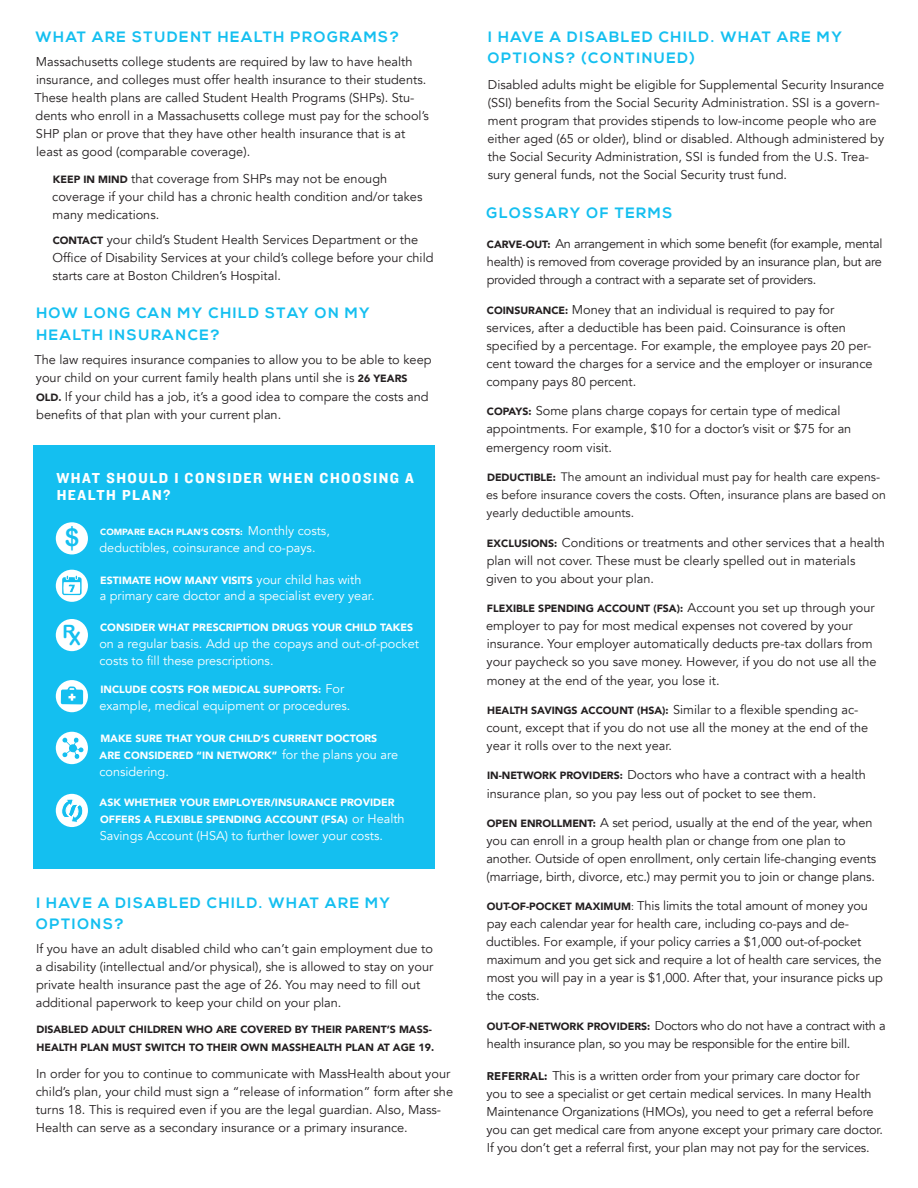
<style>
.page{position:relative;width:918px;height:1188px;background:#fff}
.page>*{position:absolute;margin:0;border:0;box-sizing:border-box;transform-origin:0 0}
.t1{font:24.6px "Arial Rounded MT Bold";color:#14bff0}
.t2{font:18.3px "Arial Rounded MT Bold";color:#14bff0}
.t3{font:700 15px/21.3px "Nexa";letter-spacing:.1em;color:#14bff0}
.t4{font:15px/17.1px "Knockout HTF51 Middleweight";letter-spacing:.1em;color:#fff}
.t5{font:12.75px/18px "Avenir";color:#231f20}
.t6{font:12.75px/18px "Avenir";letter-spacing:-.02em;color:#231f20}
.t7{font:12.6px/16.8px "Avenir";color:#fff}
.t8{font:12.15px/18.1px "Avenir";color:#231f20}
.t9{font:900 10.5px/16.8px "Avenir";color:#fff}
.t10{font:900 10.5px/18.3px "Avenir";color:#231f20}
.t11{font:900 9px "Avenir";color:#fff}
.s1{font-weight:900;font-size:10.5px}
.s2{font-weight:400;font-size:12.6px}
.s3{font-weight:400;font-size:12.75px}
.s4{font-size:10.5px}
.s5{font-weight:900;font-size:11.25px}
</style>
<div class="page">
<div style="left:33px;top:445px;width:402px;height:424px;background:#14bff0"></div>
<div style="left:56px;top:570px;width:32px;height:32px;background:#fff;border-radius:50%"></div>
<svg style="left:62px;top:576px;width:20px;height:19px"></svg>
<div style="left:56px;top:522px;width:32px;height:32px;background:#fff;border-radius:50%"></div>
<div style="left:56px;top:619px;width:32px;height:32px;background:#fff;border-radius:50%"></div>
<div style="left:56px;top:680px;width:32px;height:32px;background:#fff;border-radius:50%"></div>
<svg style="left:61px;top:686px;width:22px;height:19px"></svg>
<div style="left:56px;top:732px;width:32px;height:32px;background:#fff;border-radius:50%"></div>
<svg style="left:63px;top:738px;width:20px;height:21px"></svg>
<div style="left:56px;top:794px;width:32px;height:33px;background:#fff;border-radius:50%"></div>
<svg style="left:59px;top:799px;width:24px;height:24px"></svg>
<p class="t3" style="left:35px;top:27px;width:365px">WHAT ARE STUDENT HEALTH PROGRAMS?</p>
<p class="t5" style="left:34px;top:53px;width:396px">Massachusetts college students are required by law to have health insurance, and colleges must offer health insurance to their students.<br>These health plans are called Student Health Programs (SHPs). Stu&shy;dents who enroll in a Massachusetts college must pay for the school’s SHP plan or prove that they have other health insurance that is at least as good (comparable coverage).</p>
<p class="t5" style="left:52px;top:170px;width:372px"><span class="s1">KEEP IN MIND</span> that coverage from SHPs may not be enough coverage if your child has a chronic health condition and/or takes many medications.</p>
<p class="t5" style="left:52px;top:231px;width:383px"><span class="s1">CONTACT</span> your child’s Student Health Services Department or the<br>Office of Disability Services at your child’s college before your child starts care at Boston Children’s Hospital.</p>
<p class="t3" style="left:36px;top:303px;width:335px">HOW LONG CAN MY CHILD STAY ON MY<br>HEALTH INSURANCE?</p>
<p class="t5" style="left:34px;top:351px;width:399px">The law requires insurance companies to allow you to be able to keep your child on your current family health plans until she is <span class="s1">26 YEARS OLD.</span> If your child has a job, it’s a good idea to compare the costs and benefits of that plan with your current plan.</p>
<p class="t4" style="left:56px;top:470px;width:359px">WHAT SHOULD I CONSIDER WHEN CHOOSING A<br>HEALTH PLAN?</p>
<p class="t11" style="left:100px;top:524px;width:231px">COMPARE EACH PLAN’S COSTS: <span class="s2">Monthly costs,</span></p>
<p class="t7" style="left:100px;top:539px;width:217px">deductibles, coinsurance and co-pays.</p>
<p class="t9" style="left:100px;top:571px;width:263px">ESTIMATE HOW MANY VISITS <span class="s2">your child has with</span></p>
<p class="t7" style="left:100px;top:588px;width:276px">a primary care doctor and a specialist every year.</p>
<p class="t9" style="left:100px;top:618px;width:314px">CONSIDER WHAT PRESCRIPTION DRUGS YOUR CHILD TAKES</p>
<p class="t7" style="left:99px;top:635px;width:321px">on a regular basis. Add up the copays and out-of-pocket costs to fill these prescriptions.</p>
<p class="t9" style="left:100px;top:681px;width:245px">INCLUDE COSTS FOR MEDICAL SUPPORTS: <span class="s2">For</span></p>
<p class="t7" style="left:99px;top:698px;width:252px">example, medical equipment or procedures.</p>
<p class="t9" style="left:100px;top:730px;width:300px">MAKE SURE THAT YOUR CHILD’S CURRENT DOCTORS<br>ARE CONSIDERED “IN NETWORK” <span class="s2">for the plans you are</span></p>
<p class="t7" style="left:99px;top:763px;width:71px">considering.</p>
<p class="t9" style="left:100px;top:794px;width:307px">ASK WHETHER YOUR EMPLOYER/INSURANCE PROVIDER<br>OFFERS A FLEXIBLE SPENDING ACCOUNT (FSA) <span class="s2">or Health</span></p>
<p class="t7" style="left:100px;top:828px;width:285px">Savings Account (HSA) to further lower your costs.</p>
<h1 class="t1" style="left:65px;top:523px;width:16px">$</h1>
<h2 class="t2" style="left:63px;top:624px;width:20px">RX</h2>
<p class="t3" style="left:36px;top:893px;width:355px">I HAVE A DISABLED CHILD. WHAT ARE MY<br>OPTIONS?</p>
<p class="t5" style="left:36px;top:940px;width:399px">If you have an adult disabled child who can’t gain employment due to a disability (intellectual and/or physical), she is allowed to stay on your private health insurance past the age of 26. You may need to fill out additional paperwork to keep your child on your plan.</p>
<p class="t10" style="left:36px;top:1020px;width:399px">DISABLED ADULT CHILDREN WHO ARE COVERED BY THEIR PARENT’S MASS-<br>HEALTH PLAN MUST SWITCH TO THEIR OWN MASSHEALTH PLAN AT AGE 19.</p>
<p class="t5" style="left:36px;top:1065px;width:419px">In order for you to continue to communicate with MassHealth about your child’s plan, your child must sign a “release of information” form after she turns 18. This is required even if you are the legal guardian. Also, Mass-Health can serve as a secondary insurance or a primary insurance.</p>
<p class="t3" style="left:488px;top:27px;width:355px">I HAVE A DISABLED CHILD. WHAT ARE MY<br>OPTIONS? (CONTINUED)</p>
<p class="t5" style="left:487px;top:76px;width:398px">Disabled adults might be eligible for Supplemental Security Insurance (SSI) benefits from the Social Security Administration. SSI is a govern&shy;ment program that provides stipends to low-income people who are either aged (65 or older), blind or disabled. Although administered by the Social Security Administration, SSI is funded from the U.S. Trea&shy;sury general funds, not the Social Security trust fund.</p>
<p class="t3" style="left:487px;top:202px;width:187px">GLOSSARY OF TERMS</p>
<p class="t5" style="left:487px;top:235px;width:397px;text-align:justify"><span class="s1">CARVE-OUT:</span> An arrangement in which some benefit (for example, mental health) is removed from coverage provided by an insurance plan, but are provided through a contract with a separate set of providers.</p>
<p class="t5" style="left:486px;top:301px;width:388px"><span class="s1">COINSURANCE:</span> Money that an individual is required to pay for services, after a deductible has been paid. Coinsurance is often specified by a percentage. For example, the employee pays 20 per&shy;cent toward the charges for a service and the employer or insurance company pays 80 percent.</p>
<p class="t5" style="left:486px;top:402px;width:367px"><span class="s1">COPAYS:</span> Some plans charge copays for certain type of medical appointments. For example, $10 for a doctor’s visit or $75 for an emergency room visit.</p>
<p class="t8" style="left:486px;top:468px;width:401px"><span class="s1">DEDUCTIBLE:</span> The amount an individual must pay for health care expens&shy;es before insurance covers the costs. Often, insurance plans are based on yearly deductible amounts.</p>
<p class="t5" style="left:486px;top:533px;width:400px"><span class="s1">EXCLUSIONS:</span> Conditions or treatments and other services that a health plan will not cover. These must be clearly spelled out in materials given to you about your plan.</p>
<p class="t10" style="left:487px;top:599px;width:389px">FLEXIBLE SPENDING ACCOUNT (FSA): <span class="s3">Account you set up through your</span></p>
<p class="t5" style="left:486px;top:617px;width:392px">employer to pay for most medical expenses not covered by your insurance. Your employer automatically deducts pre-tax dollars from your paycheck so you save money. However, if you do not use all the money at the end of the year, you lose it.</p>
<p class="t5" style="left:486px;top:701px;width:383px"><span class="s1">HEALTH SAVINGS ACCOUNT (HSA):</span> Similar to a flexible spending ac&shy;count, except that if you do not use all the money at the end of the year it rolls over to the next year.</p>
<p class="t5" style="left:487px;top:766px;width:381px"><span class="s1">IN-NETWORK PROVIDERS:</span> Doctors who have a contract with a health insurance plan, so you pay less out of pocket to see them.</p>
<p class="t5" style="left:486px;top:814px;width:392px"><span class="s1">OPEN ENROLLMENT:</span> A set period, usually at the end of the year, when you can enroll in a group health plan or change from one plan to another. Outside of open enrollment, only certain life-changing events (marriage, birth, divorce, etc.) may permit you to join or change plans.</p>
<p class="t5" style="left:486px;top:897px;width:398px"><span class="s1">OUT-OF-POCKET MAXIMUM</span><span class="s4">:</span> This limits the total amount of money you pay each calendar year for health care, including co-pays and de&shy;ductibles. For example, if your policy carries a $1,000 out-of-pocket maximum and you get sick and require a lot of health care services, the most you will pay in a year is $1,000. After that, your insurance picks up the costs.</p>
<p class="t6" style="left:487px;top:1016px;width:400px"><span class="s1">OUT-OF-NETWORK PROVIDERS:</span> Doctors who do not have a contract with a health insurance plan, so you may be responsible for the entire bill.</p>
<p class="t5" style="left:487px;top:1067px;width:398px"><span class="s5">REFERRAL:</span> This is a written order from your primary care doctor for<br>you to see a specialist or get certain medical services. In many Health Maintenance Organizations (HMOs), you need to get a referral before you can get medical care from anyone except your primary care doctor.<br>If you don’t get a referral first, your plan may not pay for the services.</p>
</div>
